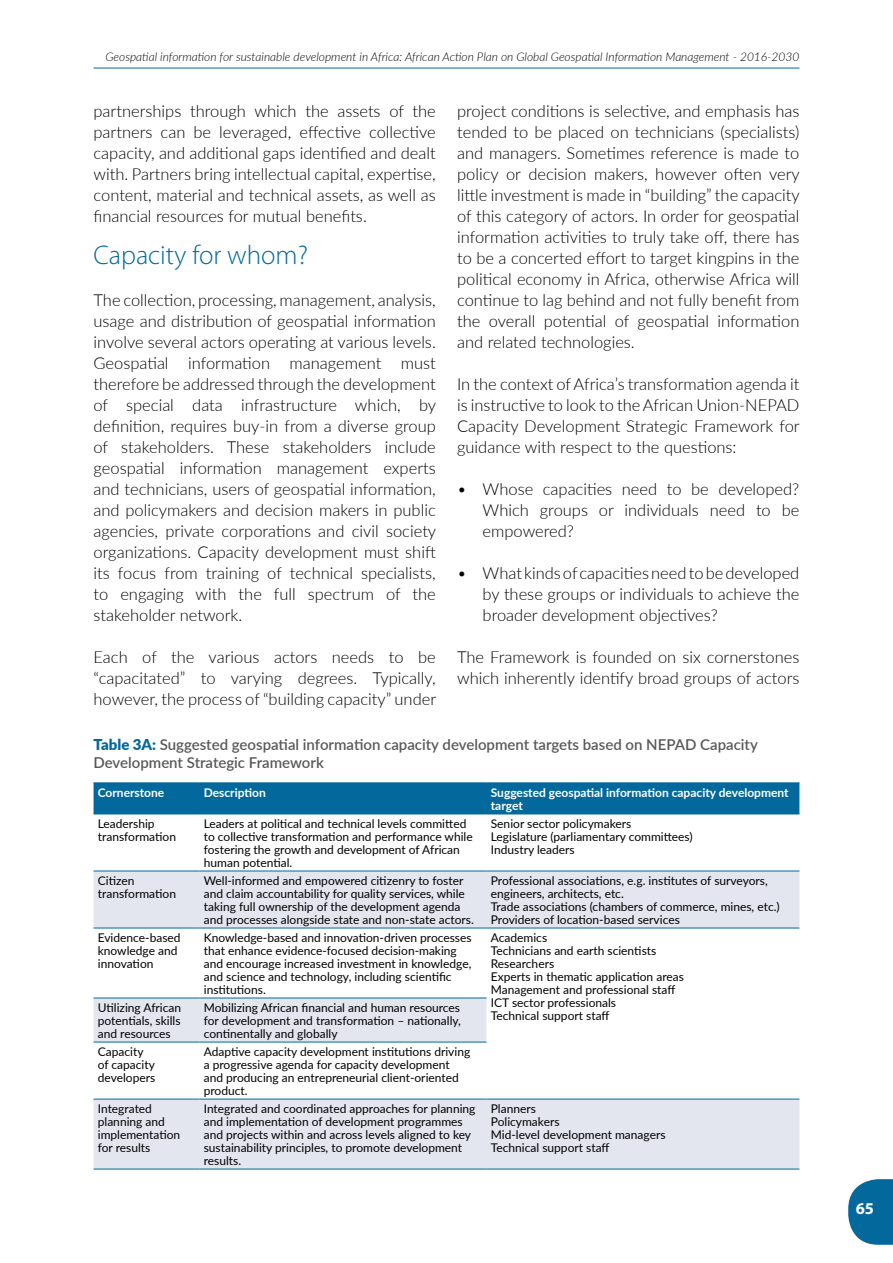
<style>
.page{position:relative;width:893px;height:1263px;background:#fff}
.page>*{position:absolute;margin:0;border:0;box-sizing:border-box;transform-origin:0 0}
.t1{font:300 27px "Myriad Pro";color:#03699d}
.t2{font:300 16.5px/21px "Lato";color:#000;text-align:justify}
.t3{font:700 16.5px "Myriad Pro";color:#fff}
.t4{font:600 15px/18px "Lato";color:#58595b}
.t5{font:12px/12.9px "Lato";color:#000}
.t6{font:italic 300 12px "Lato";color:#000}
.t7{font:700 12px/12.9px "Lato";color:#fff}
.s1{font-weight:900;color:#03699d}
</style>
<div class="page">
<svg style="left:848px;top:1179px;width:45px;height:66px;background:#247daa"></svg>
<hr style="left:94px;top:68px;width:705px;height:1px;background:#03699d">
<div style="left:94px;top:783px;width:705px;height:31px;background:#03699d"></div>
<svg style="left:94px;top:872px;width:705px;height:297px;fill:#e3e6ef"></svg>
<hr style="left:94px;top:782px;width:106px;height:1px;background:#03699d">
<hr style="left:200px;top:782px;width:287px;height:1px;background:#03699d">
<hr style="left:487px;top:782px;width:312px;height:1px;background:#03699d">
<hr style="left:94px;top:814px;width:106px;height:1px;background:#03699d">
<hr style="left:200px;top:814px;width:287px;height:1px;background:#03699d">
<hr style="left:487px;top:814px;width:312px;height:1px;background:#03699d">
<hr style="left:94px;top:871px;width:106px;height:1px;background:#03699d">
<hr style="left:200px;top:871px;width:287px;height:1px;background:#03699d">
<hr style="left:487px;top:871px;width:312px;height:1px;background:#03699d">
<hr style="left:94px;top:928px;width:106px;height:1px;background:#03699d">
<hr style="left:200px;top:928px;width:287px;height:1px;background:#03699d">
<hr style="left:487px;top:928px;width:312px;height:1px;background:#03699d">
<hr style="left:94px;top:998px;width:106px;height:1px;background:#03699d">
<hr style="left:200px;top:998px;width:287px;height:1px;background:#03699d">
<hr style="left:94px;top:1042px;width:106px;height:1px;background:#03699d">
<hr style="left:200px;top:1042px;width:287px;height:1px;background:#03699d">
<hr style="left:94px;top:1099px;width:106px;height:1px;background:#03699d">
<hr style="left:200px;top:1099px;width:287px;height:1px;background:#03699d">
<hr style="left:487px;top:1099px;width:312px;height:1px;background:#03699d">
<hr style="left:94px;top:1169px;width:106px;height:1px;background:#03699d">
<hr style="left:200px;top:1169px;width:287px;height:1px;background:#03699d">
<hr style="left:487px;top:1169px;width:312px;height:1px;background:#03699d">
<p class="t6" style="left:105px;top:48px;width:695px">Geospatial information for sustainable development in Africa: African Action Plan on Global Geospatial Information Management - 2016-2030</p>
<p class="t2" style="left:94px;top:100px;width:344px">partnerships through which the assets of the partners can be leveraged, effective collective capacity, and additional gaps identified and dealt with. Partners bring intellectual capital, expertise, content, material and technical assets, as well as financial resources for mutual benefits.</p>
<h1 class="t1" style="left:94px;top:239px;width:216px">Capacity for whom?</h1>
<p class="t2" style="left:94px;top:289px;width:344px">The collection, processing, management, analysis, usage and distribution of geospatial information involve several actors operating at various levels.<br>Geospatial information management must therefore be addressed through the development of special data infrastructure which, by definition, requires buy-in from a diverse group of stakeholders. These stakeholders include geospatial information management experts and technicians, users of geospatial information, and policymakers and decision makers in public agencies, private corporations and civil society organizations. Capacity development must shift its focus from training of technical specialists, to engaging with the full spectrum of the stakeholder network.</p>
<p class="t2" style="left:94px;top:646px;width:344px">Each of the various actors needs to be “capacitated” to varying degrees. Typically, however, the process of “building capacity” under</p>
<p class="t2" style="left:457px;top:100px;width:344px">project conditions is selective, and emphasis has tended to be placed on technicians (specialists) and managers. Sometimes reference is made to policy or decision makers, however often very little investment is made in “building” the capacity of this category of actors. In order for geospatial information activities to truly take off, there has to be a concerted effort to target kingpins in the political economy in Africa, otherwise Africa will continue to lag behind and not fully benefit from the overall potential of geospatial information and related technologies.</p>
<p class="t2" style="left:457px;top:373px;width:344px">In the context of Africa’s transformation agenda it is instructive to look to the African Union-NEPAD Capacity Development Strategic Framework for guidance with respect to the questions:</p>
<p class="t2" style="left:483px;top:478px;width:318px;text-indent:-26px">• Whose capacities need to be developed?<br>Which groups or individuals need to be empowered?</p>
<p class="t2" style="left:483px;top:562px;width:318px;text-indent:-26px">• What kinds of capacities need to be developed by these groups or individuals to achieve the broader development objectives?</p>
<p class="t2" style="left:457px;top:646px;width:344px">The Framework is founded on six cornerstones which inherently identify broad groups of actors</p>
<p class="t4" style="left:94px;top:735px;width:666px"><span class="s1">Table 3A:</span> Suggested geospatial information capacity development targets based on NEPAD Capacity<br>Development Strategic Framework</p>
<p class="t7" style="left:98px;top:785px;width:68px">Cornerstone</p>
<p class="t7" style="left:204px;top:785px;width:64px">Description</p>
<p class="t7" style="left:491px;top:785px;width:299px">Suggested geospatial information capacity development target</p>
<p class="t5" style="left:98px;top:816px;width:80px">Leadership transformation</p>
<p class="t5" style="left:204px;top:816px;width:270px">Leaders at political and technical levels committed to collective transformation and performance while fostering the growth and development of African human potential.</p>
<p class="t5" style="left:491px;top:816px;width:203px">Senior sector policymakers<br>Legislature (parliamentary committees)<br>Industry leaders</p>
<p class="t5" style="left:98px;top:873px;width:80px">Citizen transformation</p>
<p class="t5" style="left:204px;top:873px;width:272px">Well-informed and empowered citizenry to foster and claim accountability for quality services, while taking full ownership of the development agenda and processes alongside state and non-state actors.</p>
<p class="t5" style="left:491px;top:873px;width:290px">Professional associations, e.g. institutes of surveyors, engineers, architects, etc.<br>Trade associations (chambers of commerce, mines, etc.)<br>Providers of location-based services</p>
<p class="t5" style="left:98px;top:931px;width:84px">Evidence-based knowledge and innovation</p>
<p class="t5" style="left:204px;top:931px;width:269px">Knowledge-based and innovation-driven processes that enhance evidence-focused decision-making and encourage increased investment in knowledge, and science and technology, including scientific institutions.</p>
<p class="t5" style="left:491px;top:930px;width:195px">Academics<br>Technicians and earth scientists<br>Researchers<br>Experts in thematic application areas<br>Management and professional staff<br>ICT sector professionals<br>Technical support staff</p>
<p class="t5" style="left:98px;top:1000px;width:85px;text-align:justify">Utilizing African potentials, skills and resources</p>
<p class="t5" style="left:204px;top:1000px;width:259px;text-align:justify">Mobilizing African financial and human resources for development and transformation – nationally, continentally and globally</p>
<p class="t5" style="left:98px;top:1045px;width:59px">Capacity of capacity developers</p>
<p class="t5" style="left:204px;top:1045px;width:268px">Adaptive capacity development institutions driving a progressive agenda for capacity development and producing an entrepreneurial client-oriented product.</p>
<p class="t5" style="left:98px;top:1102px;width:84px">Integrated planning and implementation for results</p>
<p class="t5" style="left:204px;top:1102px;width:273px">Integrated and coordinated approaches for planning and implementation of development programmes and projects within and across levels aligned to key sustainability principles, to promote development results.</p>
<p class="t5" style="left:491px;top:1102px;width:176px">Planners<br>Policymakers<br>Mid-level development managers<br>Technical support staff</p>
<p class="t3" style="left:856px;top:1198px;width:20px">65</p>
</div>
